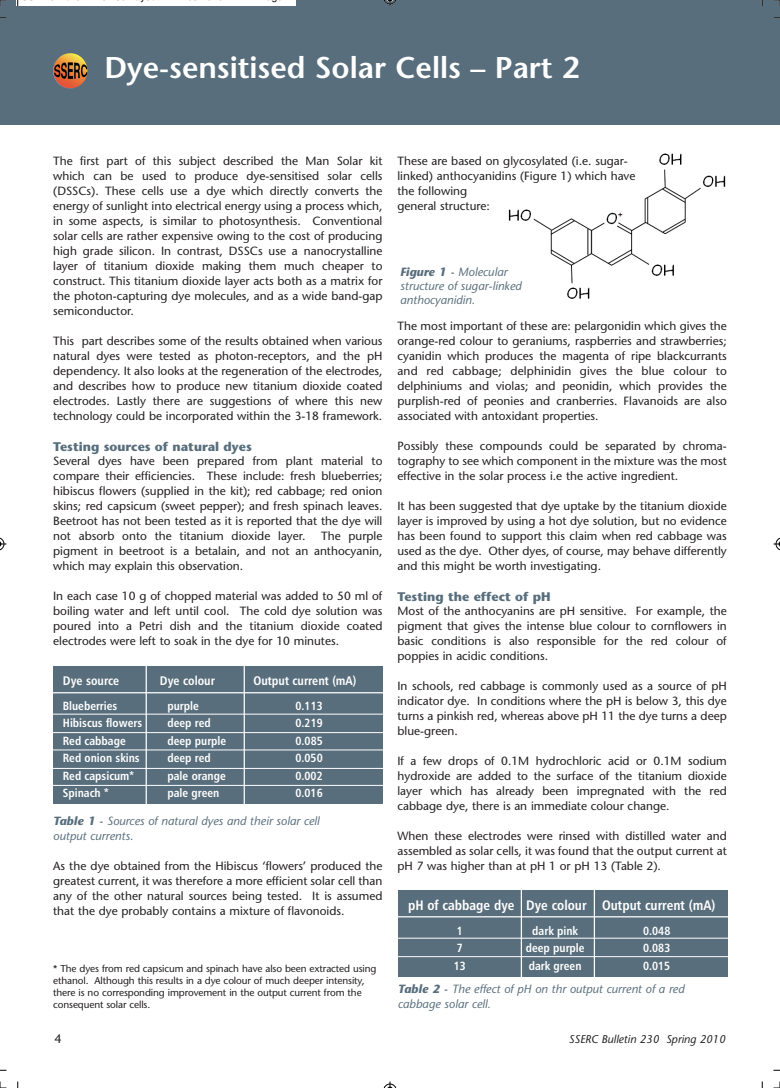
<style>
.page{position:relative;width:780px;height:1088px;background:#fff}
.page>*{position:absolute;margin:0;border:0;box-sizing:border-box;transform-origin:0 0}
.t1{font:600 30px "Stone Sans";color:#fff}
.t2{font:13.75px "Humanist 777 BT Bold Condensed B";color:#fff}
.t3{font:700 12.5px "Stone Sans";color:#586e7c}
.t4{font:12.5px "Humanist 777 BT Bold Condensed B";color:#fff}
.t5{font:12.5px "Stone Sans";color:#231f20}
.t6{font:11.88px/15px "Stone Sans";color:#231f20;text-align:justify}
.t7{font:11.88px "Humanist 777 BT Bold Condensed B";color:#fff}
.t8{font:italic 11.88px/14.2px "Stone Sans";color:#586e7c}
.t9{font:italic 11.25px "Stone Sans";color:#231f20}
.t10{font:10px/12px "Stone Sans";letter-spacing:-.01em;color:#231f20}
.s1{font-weight:700}
</style>
<div class="page">
<div style="left:762px;top:0;width:18px;height:124px;background:#586e7c"></div>
<div style="left:0;top:0;width:762px;height:124px;background:#586e7c"></div>
<img style="left:77px;top:58px;width:10px;height:29px">
<div style="left:53px;top:666px;width:329px;height:138px;background:#586e7c"></div>
<hr style="left:49px;top:692px;width:337px;height:1px;background:#fff">
<hr style="left:146px;top:664px;width:1px;height:141px;background:#fff">
<hr style="left:243px;top:665px;width:2px;height:141px;background:#fff">
<hr style="left:49px;top:714px;width:335px;height:1px;background:#fff">
<hr style="left:49px;top:732px;width:334px;height:1px;background:#fff">
<hr style="left:51px;top:750px;width:335px;height:1px;background:#fff">
<hr style="left:50px;top:768px;width:335px;height:1px;background:#fff">
<hr style="left:49px;top:785px;width:335px;height:1px;background:#fff">
<img style="left:508px;top:153px;width:218px;height:146px">
<div style="left:398px;top:890px;width:329px;height:86px;background:#586e7c"></div>
<hr style="left:394px;top:916px;width:337px;height:1px;background:#fff">
<hr style="left:520px;top:888px;width:2px;height:90px;background:#fff">
<hr style="left:593px;top:889px;width:2px;height:91px;background:#fff">
<hr style="left:394px;top:938px;width:335px;height:1px;background:#fff">
<hr style="left:393px;top:956px;width:335px;height:1px;background:#fff">
<div style="left:16px;top:0;width:280px;height:5px;background:#fff"></div>
<svg style="left:17px;top:0;width:2px;height:6px"></svg>
<svg style="left:17px;top:1081px;width:2px;height:7px"></svg>
<svg style="left:761px;top:1081px;width:2px;height:7px"></svg>
<svg style="left:0;top:1081px;width:6px;height:7px"></svg>
<svg style="left:773px;top:1081px;width:7px;height:7px"></svg>
<svg style="left:384px;top:0;width:12px;height:6px"></svg>
<svg style="left:383px;top:1081px;width:13px;height:7px"></svg>
<svg style="left:0;top:537px;width:6px;height:14px"></svg>
<svg style="left:773px;top:537px;width:7px;height:14px"></svg>
<h1 class="t1" style="left:105px;top:56px;width:476px">Dye-sensitised Solar Cells – Part 2</h1>
<p class="t6" style="left:53px;top:155px;width:331px">The first part of this subject described the Man Solar kit which can be used to produce dye-sensitised solar cells (DSSCs). These cells use a dye which directly converts the energy of sunlight into electrical energy using a process which, in some aspects, is similar to photosynthesis. Conventional solar cells are rather expensive owing to the cost of producing high grade silicon. In contrast, DSSCs use a nanocrystalline layer of titanium dioxide making them much cheaper to construct. This titanium dioxide layer acts both as a matrix for the photon-capturing dye molecules, and as a wide band-gap semiconductor.</p>
<p class="t6" style="left:53px;top:335px;width:331px">This part describes some of the results obtained when various natural dyes were tested as photon-receptors, and the pH dependency. It also looks at the regeneration of the electrodes, and describes how to produce new titanium dioxide coated electrodes. Lastly there are suggestions of where this new technology could be incorporated within the 3-18 framework.</p>
<p class="t3" style="left:53px;top:441px;width:200px">Testing sources of natural dyes</p>
<p class="t6" style="left:53px;top:455px;width:331px">Several dyes have been prepared from plant material to compare their efficiencies. These include: fresh blueberries; hibiscus flowers (supplied in the kit); red cabbage; red onion skins; red capsicum (sweet pepper); and fresh spinach leaves.<br>Beetroot has not been tested as it is reported that the dye will not absorb onto the titanium dioxide layer.</p>
<p class="t6" style="left:53px;top:530px;width:331px;text-indent:268px">The purple pigment in beetroot is a betalain, and not an anthocyanin, which may explain this observation.</p>
<p class="t6" style="left:53px;top:590px;width:331px">In each case 10 g of chopped material was added to 50 ml of boiling water and left until cool. The cold dye solution was poured into a Petri dish and the titanium dioxide coated electrodes were left to soak in the dye for 10 minutes.</p>
<p class="t4" style="left:63px;top:676px;width:58px">Dye source</p>
<p class="t4" style="left:160px;top:676px;width:56px">Dye colour</p>
<p class="t4" style="left:253px;top:676px;width:104px">Output current (mA)</p>
<p class="t7" style="left:63px;top:701px;width:56px">Blueberries</p>
<p class="t7" style="left:167px;top:701px;width:33px">purple</p>
<p class="t7" style="left:295px;top:701px;width:29px">0.113</p>
<p class="t7" style="left:63px;top:718px;width:81px">Hibiscus flowers</p>
<p class="t7" style="left:167px;top:718px;width:45px">deep red</p>
<p class="t7" style="left:295px;top:718px;width:29px">0.219</p>
<p class="t7" style="left:63px;top:736px;width:64px">Red cabbage</p>
<p class="t7" style="left:167px;top:736px;width:60px">deep purple</p>
<p class="t7" style="left:295px;top:736px;width:29px">0.085</p>
<p class="t7" style="left:63px;top:753px;width:78px">Red onion skins</p>
<p class="t7" style="left:167px;top:753px;width:45px">deep red</p>
<p class="t7" style="left:295px;top:753px;width:29px">0.050</p>
<p class="t7" style="left:63px;top:771px;width:73px">Red capsicum*</p>
<p class="t7" style="left:167px;top:771px;width:60px">pale orange</p>
<p class="t7" style="left:295px;top:771px;width:29px">0.002</p>
<p class="t7" style="left:63px;top:788px;width:47px">Spinach *</p>
<p class="t7" style="left:167px;top:788px;width:53px">pale green</p>
<p class="t7" style="left:295px;top:788px;width:29px">0.016</p>
<p class="t8" style="left:53px;top:815px;width:268px;line-height:15px"><span class="s1">Table 1 -</span> Sources of natural dyes and their solar cell output currents.</p>
<p class="t6" style="left:53px;top:860px;width:331px">As the dye obtained from the Hibiscus ‘flowers’ produced the greatest current, it was therefore a more efficient solar cell than any of the other natural sources being tested. It is assumed that the dye probably contains a mixture of flavonoids.</p>
<p class="t10" style="left:53px;top:963px;width:325px">* The dyes from red capsicum and spinach have also been extracted using ethanol. Although this results in a dye colour of much deeper intensity, there is no corresponding improvement in the output current from the consequent solar cells.</p>
<p class="t6" style="left:397px;top:155px;width:239px;text-align:left">These are based on glycosylated (i.e. sugar&shy;linked) anthocyanidins (Figure 1) which have the following<br>general structure:</p>
<p class="t8" style="left:400px;top:266px;width:123px"><span class="s1">Figure 1 -</span> Molecular structure of sugar-linked anthocyanidin.</p>
<p class="t6" style="left:397px;top:320px;width:331px">The most important of these are: pelargonidin which gives the orange-red colour to geraniums, raspberries and strawberries; cyanidin which produces the magenta of ripe blackcurrants and red cabbage; delphinidin gives the blue colour to delphiniums and violas; and peonidin, which provides the purplish-red of peonies and cranberries. Flavanoids are also associated with antoxidant properties.</p>
<p class="t6" style="left:397px;top:440px;width:331px">Possibly these compounds could be separated by chroma&shy;tography to see which component in the mixture was the most effective in the solar process i.e the active ingredient.</p>
<p class="t6" style="left:397px;top:500px;width:331px">It has been suggested that dye uptake by the titanium dioxide layer is improved by using a hot dye solution, but no evidence has been found to support this claim when red cabbage was used as the dye. Other dyes, of course, may behave differently and this might be worth investigating.</p>
<p class="t3" style="left:397px;top:591px;width:155px">Testing the effect of pH</p>
<p class="t6" style="left:397px;top:605px;width:331px">Most of the anthocyanins are pH sensitive. For example, the pigment that gives the intense blue colour to cornflowers in basic conditions is also responsible for the red colour of poppies in acidic conditions.</p>
<p class="t6" style="left:397px;top:680px;width:331px">In schools, red cabbage is commonly used as a source of pH indicator dye. In conditions where the pH is below 3, this dye turns a pinkish red, whereas above pH 11 the dye turns a deep blue-green.</p>
<p class="t6" style="left:397px;top:755px;width:331px">If a few drops of 0.1M hydrochloric acid or 0.1M sodium hydroxide are added to the surface of the titanium dioxide layer which has already been impregnated with the red cabbage dye, there is an immediate colour change.</p>
<p class="t6" style="left:397px;top:830px;width:331px">When these electrodes were rinsed with distilled water and assembled as solar cells, it was found that the output current at pH 7 was higher than at pH 1 or pH 13 (Table 2).</p>
<p class="t2" style="left:408px;top:900px;width:309px">pH of cabbage dye Dye colour Output current (mA)</p>
<p class="t7" style="left:457px;top:926px;width:8px">1</p>
<p class="t7" style="left:532px;top:926px;width:47px">dark pink</p>
<p class="t7" style="left:643px;top:926px;width:29px">0.048</p>
<p class="t7" style="left:457px;top:943px;width:8px">7</p>
<p class="t7" style="left:525px;top:943px;width:60px">deep purple</p>
<p class="t7" style="left:643px;top:943px;width:29px">0.083</p>
<p class="t7" style="left:454px;top:961px;width:14px">13</p>
<p class="t7" style="left:529px;top:961px;width:54px">dark green</p>
<p class="t7" style="left:643px;top:961px;width:29px">0.015</p>
<p class="t8" style="left:398px;top:983px;width:288px"><span class="s1">Table 2 -</span> The effect of pH on thr output current of a red cabbage solar cell.</p>
<p class="t5" style="left:54px;top:1034px;width:9px">4</p>
<p class="t9" style="left:568px;top:1035px;width:158px">SSERC Bulletin 230 Spring 2010</p>
</div>
